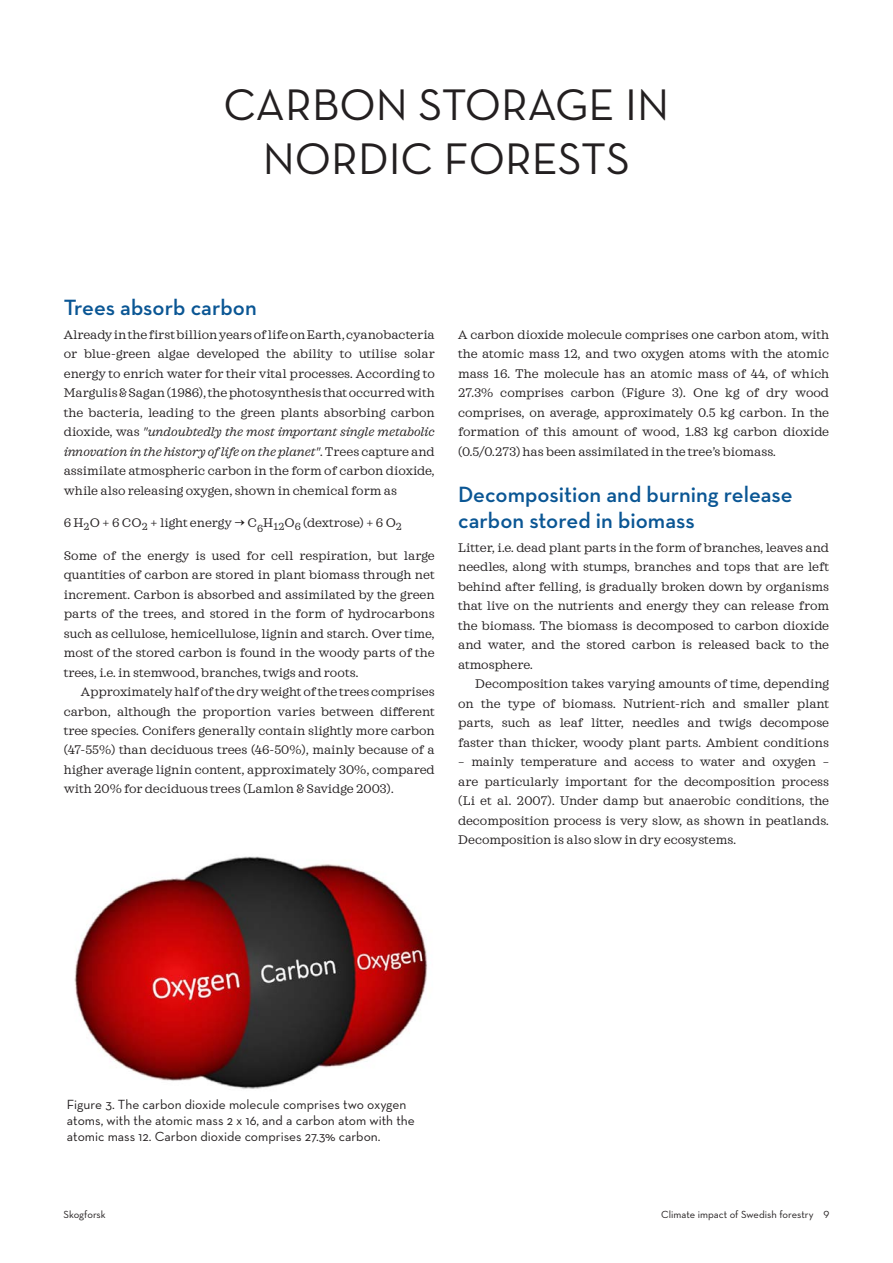
<style>
.page{position:relative;width:893px;height:1263px;background:#fff}
.page>*{position:absolute;margin:0;border:0;box-sizing:border-box;transform-origin:0 0}
.Rubrik{font:45px/54px "Neutraface Text";color:#231f20;text-align:center}
.Rubrik_1{font:600 22.5px/25.5px "Neutraface Text";color:#0a5694}
.bildtext{font:13.5px/16.2px "Neutraface Text";color:#231f20}
.Brötext_8_5-sagona{font:12.75px/19.5px "Sagona";color:#231f20;text-align:justify}
.Brötext_indrag-sagon{font:12.75px/19.5px "Sagona";color:#231f20;text-align:justify}
.t1{font:10.5px "Neutraface Text";color:#231f20}
.s1{font-style:italic}
</style>
<div class="page">
<img style="left:74px;top:856px;width:354px;height:233px">
<p class="Rubrik" style="left:224px;top:77px;width:447px">CARBON STORAGE IN<br>NORDIC FORESTS</p>
<p class="Rubrik_1" style="left:64px;top:295px;width:194px">Trees absorb carbon</p>
<p class="Brötext_8_5-sagona" style="left:64px;top:325px;width:373px">Already in the first billion years of life on Earth, cyanobacteria or blue-green algae developed the ability to utilise solar energy to enrich water for their vital processes. According to Margulis &amp; Sagan (1986), the photosynthesis that occurred with the bacteria, leading to the green plants absorbing carbon dioxide, was <span class="s1">"undoubtedly the most important single metabolic innovation in the history of life on the planet"</span>. Trees capture and assimilate atmospheric carbon in the form of carbon dioxide, while also releasing oxygen, shown in chemical form as</p>
<p class="Brötext_8_5-sagona" style="left:64px;top:513px;width:340px">6 H<sub>2</sub>O + 6 CO<sub>2</sub> + light energy → C<sub>6</sub>H<sub>12</sub>O<sub>6</sub> (dextrose) + 6 O<sub>2</sub></p>
<p class="Brötext_8_5-sagona" style="left:64px;top:545px;width:373px">Some of the energy is used for cell respiration, but large quantities of carbon are stored in plant biomass through net increment. Carbon is absorbed and assimilated by the green parts of the trees, and stored in the form of hydrocarbons such as cellulose, hemicellulose, lignin and starch. Over time, most of the stored carbon is found in the woody parts of the trees, i.e. in stemwood, branches, twigs and roots.</p>
<p class="Brötext_indrag-sagon" style="left:64px;top:682px;width:373px;text-indent:17px">Approximately half of the dry weight of the trees comprises carbon, although the proportion varies between different tree species. Conifers generally contain slightly more carbon (47-55%) than deciduous trees (46-50%), mainly because of a higher average lignin content, approximately 30%, compared with 20% for deciduous trees (Lamlon &amp; Savidge 2003).</p>
<p class="Brötext_8_5-sagona" style="left:458px;top:325px;width:373px">A carbon dioxide molecule comprises one carbon atom, with the atomic mass 12, and two oxygen atoms with the atomic mass 16. The molecule has an atomic mass of 44, of which 27.3% comprises carbon (Figure 3). One kg of dry wood comprises, on average, approximately 0.5 kg carbon. In the formation of this amount of wood, 1.83 kg carbon dioxide (0.5/0.273) has been assimilated in the tree’s biomass.</p>
<p class="Rubrik_1" style="left:458px;top:482px;width:336px">Decomposition and burning release carbon stored in biomass</p>
<p class="Brötext_8_5-sagona" style="left:458px;top:538px;width:372px">Litter, i.e. dead plant parts in the form of branches, leaves and needles, along with stumps, branches and tops that are left behind after felling, is gradually broken down by organisms that live on the nutrients and energy they can release from the biomass. The biomass is decomposed to carbon dioxide and water, and the stored carbon is released back to the atmosphere.</p>
<p class="Brötext_indrag-sagon" style="left:458px;top:674px;width:372px;text-indent:17px">Decomposition takes varying amounts of time, depending on the type of biomass. Nutrient-rich and smaller plant parts, such as leaf litter, needles and twigs decompose faster than thicker, woody plant parts. Ambient conditions</p>
<p class="Brötext_indrag-sagon" style="left:458px;top:752px;width:372px">– mainly temperature and access to water and oxygen – are particularly important for the decomposition process (Li et al. 2007). Under damp but anaerobic conditions, the decomposition process is very slow, as shown in peatlands.<br>Decomposition is also slow in dry ecosystems.</p>
<p class="bildtext" style="left:67px;top:1096px;width:349px">Figure 3. The carbon dioxide molecule comprises two oxygen atoms, with the atomic mass 2 x 16, and a carbon atom with the atomic mass 12. Carbon dioxide comprises 27.3% carbon.</p>
<p class="t1" style="left:63px;top:1208px;width:44px">Skogforsk</p>
<p class="t1" style="left:661px;top:1208px;width:170px">Climate impact of Swedish forestry 9</p>
</div>
